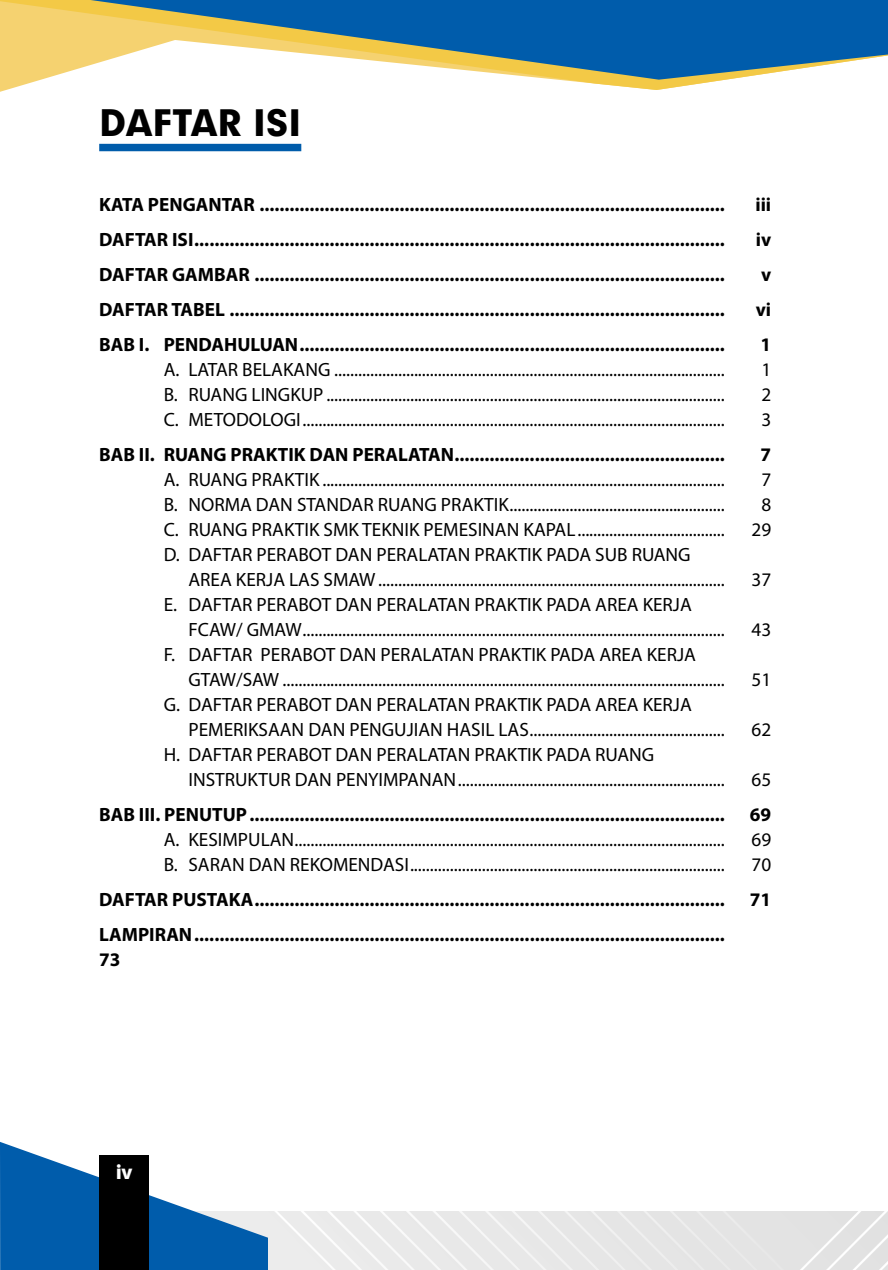
<style>
.page{position:relative;width:888px;height:1270px;background:#fff}
.page>*{position:absolute;margin:0;border:0;box-sizing:border-box;transform-origin:0 0}
.t1{font:900 35px "Geometrix";color:#000}
.t2{font:19.25px/25px "Myriad Pro";color:#000}
.t3{font:700 19.25px/25px "Myriad Pro";color:#000}
.t4{font:900 19.25px "Geometrix";color:#fff}
</style>
<div class="page">
<div style="left:268px;top:1211px;width:620px;height:59px;background:#e8e8e8"></div>
<svg style="left:0;top:1142px;width:268px;height:128px"></svg>
<svg style="left:0;top:0;width:723px;height:90px"></svg>
<svg style="left:91px;top:0;width:797px;height:80px;fill:#005cab"></svg>
<div style="left:99px;top:1156px;width:50px;height:114px;background:#000"></div>
<div style="left:99px;top:144px;width:202px;height:7px;background:#005cab"></div>
<h1 class="t1" style="left:99px;top:99px;width:204px">DAFTAR ISI</h1>
<p class="t3" style="left:99px;top:191px;width:627px">KATA PENGANTAR .............................................................................................</p>
<p class="t3" style="left:755px;top:191px;width:17px">iii</p>
<p class="t3" style="left:99px;top:226px;width:627px">DAFTAR ISI..........................................................................................................</p>
<p class="t3" style="left:756px;top:226px;width:17px">iv</p>
<p class="t3" style="left:99px;top:261px;width:627px">DAFTAR GAMBAR ..............................................................................................</p>
<p class="t3" style="left:761px;top:261px;width:12px">v</p>
<p class="t3" style="left:99px;top:296px;width:627px">DAFTAR TABEL ...................................................................................................</p>
<p class="t3" style="left:756px;top:296px;width:17px">vi</p>
<p class="t3" style="left:99px;top:331px;width:627px">BAB I. PENDAHULUAN.....................................................................................</p>
<p class="t3" style="left:761px;top:331px;width:12px">1</p>
<p class="t2" style="left:164px;top:357px;width:563px">A. LATAR BELAKANG ..................................................................................................</p>
<p class="t2" style="left:761px;top:357px;width:11px">1</p>
<p class="t2" style="left:164px;top:382px;width:563px">B. RUANG LINGKUP ....................................................................................................</p>
<p class="t2" style="left:761px;top:382px;width:11px">2</p>
<p class="t2" style="left:164px;top:407px;width:563px">C. METODOLOGI..........................................................................................................</p>
<p class="t2" style="left:761px;top:407px;width:11px">3</p>
<p class="t3" style="left:99px;top:441px;width:627px">BAB II. RUANG PRAKTIK DAN PERALATAN......................................................</p>
<p class="t3" style="left:761px;top:441px;width:12px">7</p>
<p class="t2" style="left:164px;top:467px;width:563px">A. RUANG PRAKTIK .....................................................................................................</p>
<p class="t2" style="left:761px;top:467px;width:11px">7</p>
<p class="t2" style="left:164px;top:492px;width:563px">B. NORMA DAN STANDAR RUANG PRAKTIK......................................................</p>
<p class="t2" style="left:761px;top:492px;width:11px">8</p>
<p class="t2" style="left:164px;top:517px;width:563px">C. RUANG PRAKTIK SMK TEKNIK PEMESINAN KAPAL.....................................</p>
<p class="t2" style="left:751px;top:517px;width:21px">29</p>
<p class="t2" style="left:188px;top:542px;width:538px;text-indent:-25px">D. DAFTAR PERABOT DAN PERALATAN PRAKTIK PADA SUB RUANG<br>AREA KERJA LAS SMAW.......................................................................................</p>
<p class="t2" style="left:751px;top:567px;width:21px">37</p>
<p class="t2" style="left:188px;top:592px;width:538px;text-indent:-25px">E. DAFTAR PERABOT DAN PERALATAN PRAKTIK PADA AREA KERJA<br>FCAW/ GMAW..........................................................................................................</p>
<p class="t2" style="left:188px;top:642px;width:538px;text-indent:-25px">F. DAFTAR PERABOT DAN PERALATAN PRAKTIK PADA AREA KERJA<br>GTAW/SAW ...............................................................................................................</p>
<p class="t2" style="left:188px;top:692px;width:538px;text-indent:-25px">G. DAFTAR PERABOT DAN PERALATAN PRAKTIK PADA AREA KERJA<br>PEMERIKSAAN DAN PENGUJIAN HASIL LAS.................................................</p>
<p class="t2" style="left:188px;top:742px;width:538px;text-indent:-25px">H. DAFTAR PERABOT DAN PERALATAN PRAKTIK PADA RUANG<br>INSTRUKTUR DAN PENYIMPANAN...................................................................</p>
<p class="t2" style="left:751px;top:617px;width:21px">43</p>
<p class="t2" style="left:751px;top:667px;width:21px">51</p>
<p class="t2" style="left:751px;top:717px;width:21px">62</p>
<p class="t2" style="left:751px;top:767px;width:21px">65</p>
<p class="t3" style="left:99px;top:801px;width:627px">BAB III. PENUTUP...............................................................................................</p>
<p class="t3" style="left:750px;top:801px;width:23px">69</p>
<p class="t2" style="left:164px;top:827px;width:563px">A. KESIMPULAN............................................................................................................</p>
<p class="t2" style="left:751px;top:827px;width:21px">69</p>
<p class="t2" style="left:164px;top:852px;width:563px">B. SARAN DAN REKOMENDASI...............................................................................</p>
<p class="t2" style="left:751px;top:852px;width:21px">70</p>
<p class="t3" style="left:99px;top:886px;width:627px">DAFTAR PUSTAKA..............................................................................................</p>
<p class="t3" style="left:750px;top:886px;width:23px">71</p>
<p class="t3" style="left:99px;top:921px;width:627px">LAMPIRAN..........................................................................................................<br>73</p>
<p class="t4" style="left:116px;top:1159px;width:18px">iv</p>
</div>
